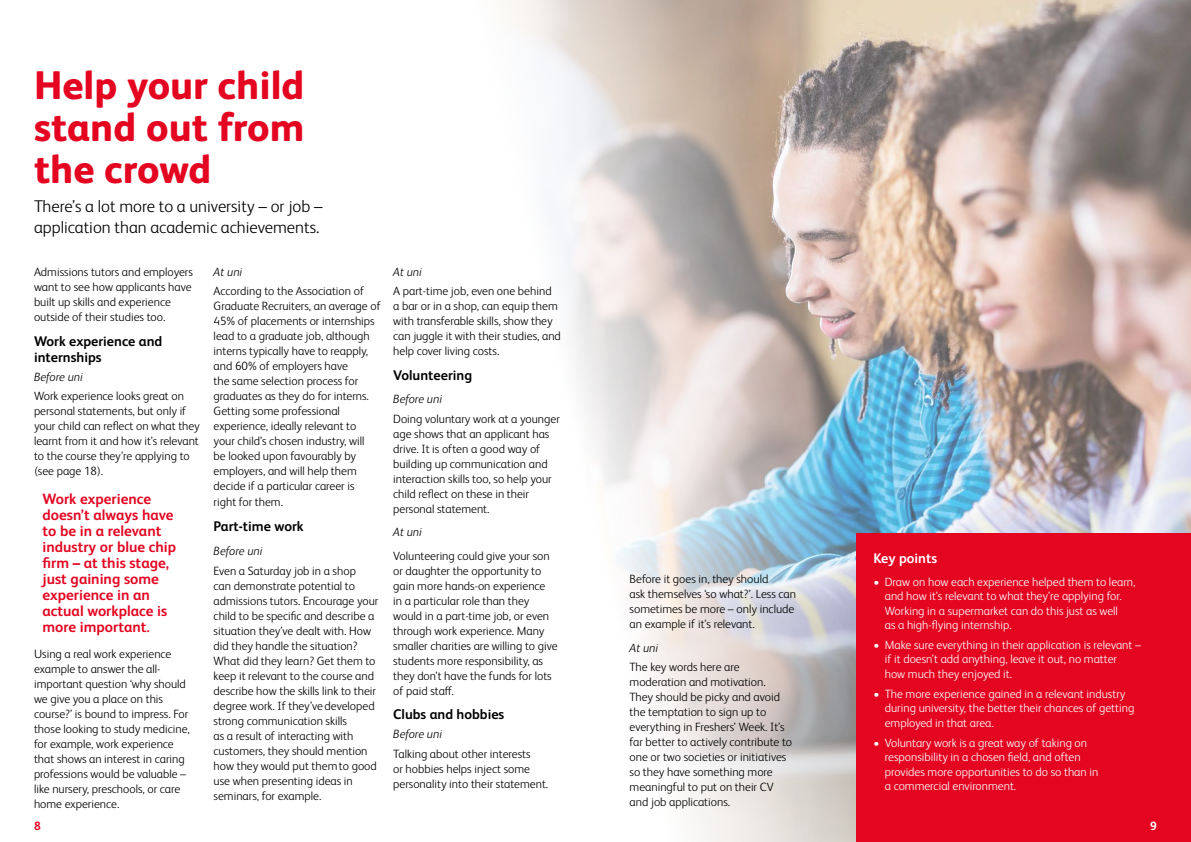
<style>
.page{position:relative;width:1191px;height:842px;background:#fff}
.page>*{position:absolute;margin:0;border:0;box-sizing:border-box;transform-origin:0 0}
.t1{font:800 40px/42px "FS Albert Pro";color:#e40521;text-align:justify}
.t2{font:300 17px/21px "FS Albert Pro";color:#000}
.t3{font:700 15px/16px "FS Albert Pro";color:#e40521}
.t4{font:700 14px/16px "FS Albert Pro";color:#000}
.t5{font:700 14px "FS Albert Pro";color:#fff}
.t6{font:300 12px/15px "FS Albert Pro";color:#000}
.t7{font:300 12px/14.4px "FS Albert Pro";color:#fff}
.t8{font:italic 300 12px "FS Albert Pro";color:#000}
.t9{font:700 12px "FS Albert Pro";color:#e40521}
.t10{font:700 12px "FS Albert Pro";color:#fff}
</style>
<div class="page">
<img style="left:930px;top:0;width:261px;height:533px">
<img style="left:506px;top:0;width:424px;height:842px">
<div style="left:856px;top:533px;width:335px;height:309px;background:#e40521"></div>
<h1 class="t1" style="left:34px;top:61px;width:272px">Help your child stand out from the crowd</h1>
<h2 class="t2" style="left:34px;top:195px;width:290px">There’s a lot more to a university – or job – application than academic achievements.</h2>
<p class="t6" style="left:34px;top:264px;width:160px">Admissions tutors and employers want to see how applicants have built up skills and experience outside of their studies too.</p>
<p class="t4" style="left:34px;top:332px;width:130px">Work experience and internships</p>
<p class="t8" style="left:34px;top:368px;width:50px">Before uni</p>
<p class="t6" style="left:34px;top:388px;width:167px">Work experience looks great on personal statements, but only if your child can reflect on what they learnt from it and how it’s relevant to the course they’re applying to (see page 18).</p>
<p class="t8" style="left:214px;top:264px;width:30px">At uni</p>
<p class="t6" style="left:214px;top:283px;width:169px">According to the Association of<br>Graduate Recruiters, an average of<br>45% of placements or internships lead to a graduate job, although interns typically have to reapply, and 60% of employers have<br>the same selection process for graduates as they do for interns.<br>Getting some professional experience, ideally relevant to your child’s chosen industry, will<br>be looked upon favourably by employers, and will help them decide if a particular career is<br>right for them.</p>
<p class="t4" style="left:214px;top:517px;width:92px">Part-time work</p>
<p class="t8" style="left:214px;top:543px;width:50px">Before uni</p>
<p class="t6" style="left:214px;top:562px;width:166px">Even a Saturday job in a shop<br>can demonstrate potential to admissions tutors. Encourage your child to be specific and describe a situation they’ve dealt with. How did they handle the situation?<br>What did they learn? Get them to keep it relevant to the course and describe how the skills link to their degree work. If they’vedeveloped strong communication skills<br>as a result of interacting with customers, they should mention how they would put themto good use when presenting ideas in seminars, for example.</p>
<p class="t3" style="left:43px;top:490px;width:135px">Work experience doesn’t always have to be in a relevant industry or blue chip firm – at this stage, just gaining some experience in an actual workplace is more important.</p>
<p class="t6" style="left:34px;top:645px;width:157px">Using a real work experience example to answer the all&shy;important question ‘why should we give you a place on this course?’ is bound to impress. For those looking to study medicine, for example, work experience that shows an interest in caring professions would be valuable – like nursery, preschools, or care home experience.</p>
<p class="t9" style="left:34px;top:817px;width:8px">8</p>
<p class="t8" style="left:393px;top:264px;width:30px">At uni</p>
<p class="t6" style="left:393px;top:283px;width:169px">A part-time job, even one behind<br>a bar or in a shop, can equip them with transferable skills, show they can juggle it with their studies, and help cover living costs.</p>
<p class="t4" style="left:393px;top:366px;width:80px">Volunteering</p>
<p class="t8" style="left:393px;top:391px;width:50px">Before uni</p>
<p class="t6" style="left:393px;top:410px;width:168px">Doing voluntary work at a younger age shows that an applicant has drive. It is often a good way of building up communication and interaction skills too, so help your child reflect on these in their personal statement.</p>
<p class="t8" style="left:393px;top:524px;width:30px">At uni</p>
<p class="t6" style="left:393px;top:547px;width:166px">Volunteering could give your son or daughter the opportunity to gain more hands-on experience<br>in a particular role than they would in a part-time job, or even through work experience. Many smaller charities are willing to give students more responsibility, as they don’t have the funds for lots of paid staff.</p>
<p class="t4" style="left:393px;top:705px;width:113px">Clubs and hobbies</p>
<p class="t8" style="left:393px;top:726px;width:50px">Before uni</p>
<p class="t6" style="left:393px;top:745px;width:157px">Talking about other interests<br>or hobbies helps inject some personality into their statement.</p>
<p class="t6" style="left:629px;top:571px;width:168px">Before it goes in, they should<br>ask themselves ‘so what?’. Less can sometimes be more – only include an example if it’s relevant.</p>
<p class="t8" style="left:629px;top:639px;width:30px">At uni</p>
<p class="t6" style="left:629px;top:659px;width:164px">The key words here are moderation and motivation.<br>They should be picky and avoid the temptation to sign up to everything in Freshers’ Week. It’s far better to actively contribute to one or two societies or initiatives so they have something more meaningful to put on their CV and job applications.</p>
<p class="t5" style="left:873px;top:548px;width:65px">Key points</p>
<p class="t7" style="left:884px;top:574px;width:252px;text-indent:-11px">• Draw on how each experience helped them to learn, and how it’s relevant to what they’re applying for.<br>Working in a supermarket can do this just as well<br>as a high-flying internship.</p>
<p class="t7" style="left:884px;top:637px;width:258px;text-indent:-11px">• Make sure everything in their application is relevant – if it doesn’t add anything, leave it out, no matter<br>how much they enjoyed it.</p>
<p class="t7" style="left:884px;top:686px;width:251px;text-indent:-11px">• The more experience gained in a relevant industry during university, the better their chances of getting employed in that area.</p>
<p class="t7" style="left:884px;top:735px;width:215px;text-indent:-11px">• Voluntary work is a great way of taking on responsibility in a chosen field, and often provides more opportunities to do so than in a commercial environment.</p>
<p class="t10" style="left:1150px;top:817px;width:8px">9</p>
</div>
